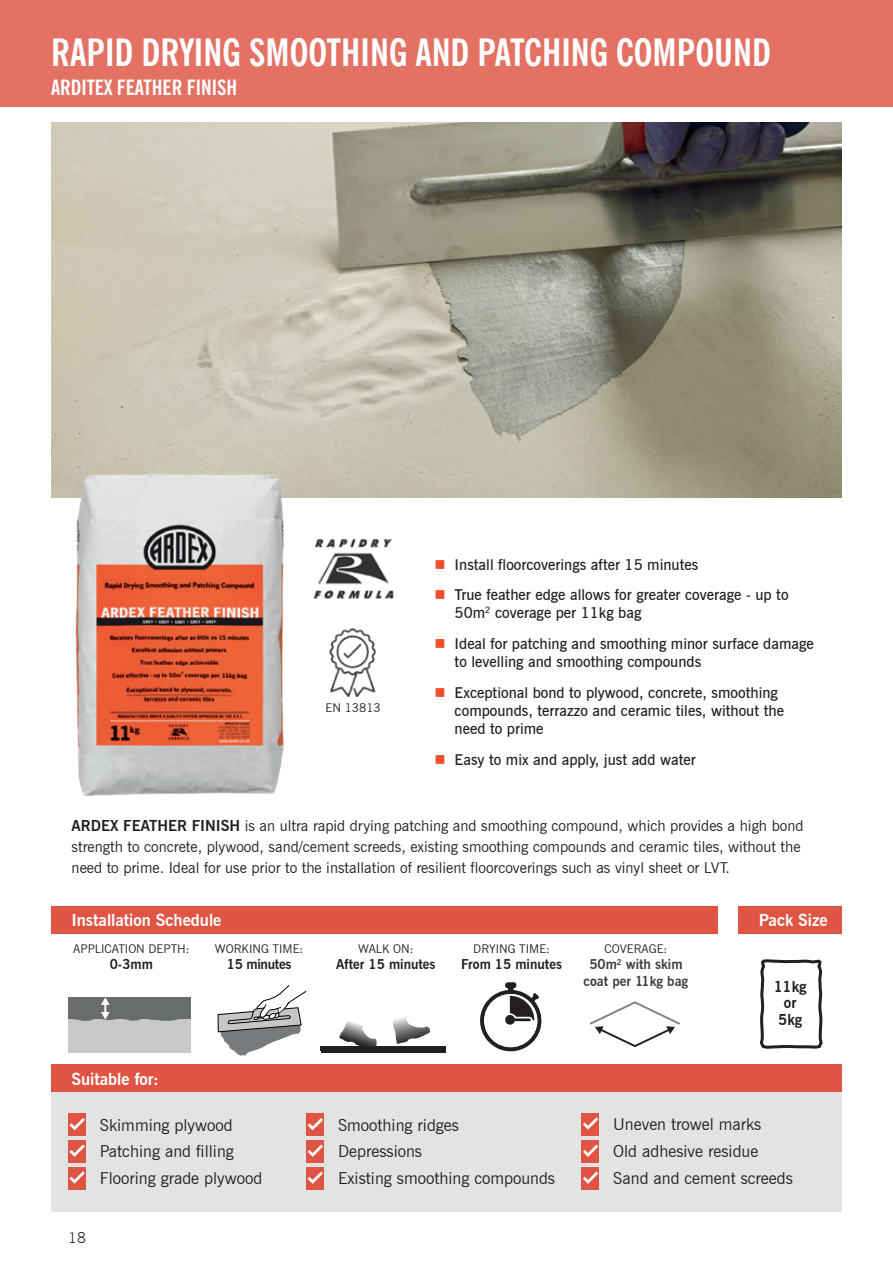
<style>
.page{position:relative;width:893px;height:1263px;background:#fff}
.page>*{position:absolute;margin:0;border:0;box-sizing:border-box;transform-origin:0 0}
.t1{font:700 condensed 37.5px "News Gothic BT";color:#fff}
.t2{font:700 condensed 21px "News Gothic BT";color:#fff}
.t3{font:16.5px/26.5px "News Gothic BT";color:#231f20}
.t4{font:700 16.5px "News Gothic BT";color:#fff}
.t5{font:600 15px/18px "News Gothic BT";color:#231f20}
.t6{font:15px/21px "News Gothic BT";color:#231f20}
.t7{font:700 15px/16.5px "News Gothic BT";color:#231f20;text-align:center}
.t8{font:300 15px "News Gothic BT";color:#231f20}
.t9{font:700 13.5px "News Gothic BT";color:#231f20}
.t10{font:700 13.5px/16.5px "News Gothic BT";color:#3e3e3f;text-align:center}
.t11{font:700 13.5px "News Gothic BT";letter-spacing:-.02em;color:#231f20}
.t12{font:12px "News Gothic BT";color:#231f20}
.s1{color:#f04d29}
.s2{font-weight:700}
</style>
<div class="page">
<img style="left:51px;top:122px;width:791px;height:375px">
<div style="left:51px;top:1092px;width:791px;height:120px;background:#e2e3e3"></div>
<div style="left:68px;top:1113px;width:18px;height:23px;background:#e05444"></div>
<svg style="left:69px;top:1118px;width:16px;height:13px"></svg>
<div style="left:68px;top:1140px;width:18px;height:22px;background:#e05444"></div>
<svg style="left:69px;top:1144px;width:16px;height:13px"></svg>
<div style="left:68px;top:1167px;width:18px;height:22px;background:#e05444"></div>
<svg style="left:69px;top:1171px;width:16px;height:13px"></svg>
<div style="left:306px;top:1167px;width:18px;height:22px;background:#e05444"></div>
<svg style="left:307px;top:1171px;width:16px;height:13px"></svg>
<div style="left:581px;top:1167px;width:18px;height:22px;background:#e05444"></div>
<svg style="left:583px;top:1171px;width:16px;height:13px"></svg>
<div style="left:306px;top:1113px;width:18px;height:23px;background:#e05444"></div>
<svg style="left:307px;top:1118px;width:16px;height:13px"></svg>
<div style="left:581px;top:1113px;width:18px;height:22px;background:#e05444"></div>
<svg style="left:583px;top:1117px;width:16px;height:13px"></svg>
<div style="left:306px;top:1140px;width:18px;height:22px;background:#e05444"></div>
<svg style="left:307px;top:1144px;width:16px;height:13px"></svg>
<div style="left:581px;top:1140px;width:18px;height:22px;background:#e05444"></div>
<svg style="left:583px;top:1144px;width:16px;height:13px"></svg>
<div style="left:51px;top:1064px;width:791px;height:28px;background:#e05444"></div>
<div style="left:51px;top:905px;width:667px;height:28px;background:#e05444"></div>
<div style="left:738px;top:905px;width:104px;height:28px;background:#e05444"></div>
<div style="left:0;top:0;width:893px;height:107px;background:#e37265"></div>
<svg style="left:480px;top:982px;width:62px;height:70px"></svg>
<svg style="left:590px;top:1001px;width:90px;height:46px"></svg>
<div style="left:321px;top:1046px;width:124px;height:5px;background:#231f20"></div>
<svg style="left:393px;top:1017px;width:37px;height:27px"></svg>
<svg style="left:339px;top:1021px;width:38px;height:25px"></svg>
<hr style="left:321px;top:1050px;width:124px;height:3px;background:#231f20">
<img style="left:69px;top:465px;width:221px;height:331px">
<div style="left:68px;top:997px;width:123px;height:56px;background:#c7c8ca"></div>
<svg style="left:68px;top:997px;width:122px;height:24px;background:#717475"></svg>
<img style="left:313px;top:538px;width:81px;height:61px">
<svg style="left:759px;top:959px;width:64px;height:90px"></svg>
<svg style="left:217px;top:985px;width:90px;height:71px"></svg>
<hr style="left:892px;top:0;width:1px;height:107px;background:#f9e167">
<img style="left:329px;top:628px;width:47px;height:68px">
<h1 class="t1" style="left:51px;top:29px;width:721px">RAPID DRYING SMOOTHING AND PATCHING COMPOUND</h1>
<h2 class="t2" style="left:51px;top:75px;width:188px">ARDITEX FEATHER FINISH</h2>
<p class="t12" style="left:326px;top:701px;width:57px">EN 13813</p>
<p class="t5" style="left:434px;top:555px;width:265px"><span class="s1">■</span> Install floorcoverings after 15 minutes</p>
<p class="t5" style="left:455px;top:586px;width:335px;text-indent:-20px"><span class="s1">■</span> True feather edge allows for greater coverage - up to<br>50m<sup>2</sup> coverage per 11kg bag</p>
<p class="t5" style="left:455px;top:635px;width:361px;text-indent:-20px"><span class="s1">■</span> Ideal for patching and smoothing minor surface damage to levelling and smoothing compounds</p>
<p class="t5" style="left:455px;top:683px;width:331px;text-indent:-20px"><span class="s1">■</span> Exceptional bond to plywood, concrete, smoothing compounds, terrazzo and ceramic tiles, without the need to prime</p>
<p class="t5" style="left:434px;top:750px;width:263px"><span class="s1">■</span> Easy to mix and apply, just add water</p>
<p class="t6" style="left:72px;top:815px;width:733px"><span class="s2">ARDEX FEATHER FINISH</span> is an ultra rapid drying patching and smoothing compound, which provides a high bond strength to concrete, plywood, sand/cement screeds, existing smoothing compounds and ceramic tiles, without the need to prime. Ideal for use prior to the installation of resilient floorcoverings such as vinyl sheet or LVT.</p>
<p class="t4" style="left:71px;top:910px;width:151px">Installation Schedule</p>
<p class="t4" style="left:759px;top:910px;width:71px">Pack Size</p>
<p class="t12" style="left:215px;top:941px;width:90px">WORKING TIME:</p>
<p class="t11" style="left:227px;top:956px;width:66px">15 minutes</p>
<p class="t12" style="left:73px;top:941px;width:118px">APPLICATION DEPTH:</p>
<p class="t9" style="left:110px;top:956px;width:45px">0-3mm</p>
<p class="t12" style="left:358px;top:941px;width:57px">WALK ON:</p>
<p class="t9" style="left:336px;top:956px;width:101px">After 15 minutes</p>
<p class="t12" style="left:473px;top:941px;width:78px">DRYING TIME:</p>
<p class="t9" style="left:461px;top:956px;width:102px">From 15 minutes</p>
<p class="t12" style="left:605px;top:941px;width:64px">COVERAGE:</p>
<p class="t10" style="left:584px;top:956px;width:106px">50m<sup>2</sup> with skim coat per 11kg bag</p>
<p class="t7" style="left:774px;top:978px;width:34px">11kg or<br>5kg</p>
<p class="t4" style="left:71px;top:1069px;width:89px">Suitable for:</p>
<p class="t3" style="left:100px;top:1111px;width:164px">Skimming plywood<br>Patching and filling<br>Flooring grade plywood</p>
<p class="t3" style="left:613px;top:1110px;width:181px">Uneven trowel marks<br>Old adhesive residue<br>Sand and cement screeds</p>
<p class="t3" style="left:338px;top:1111px;width:219px">Smoothing ridges<br>Depressions<br>Existing smoothing compounds</p>
<p class="t8" style="left:68px;top:1229px;width:19px">18</p>
</div>
